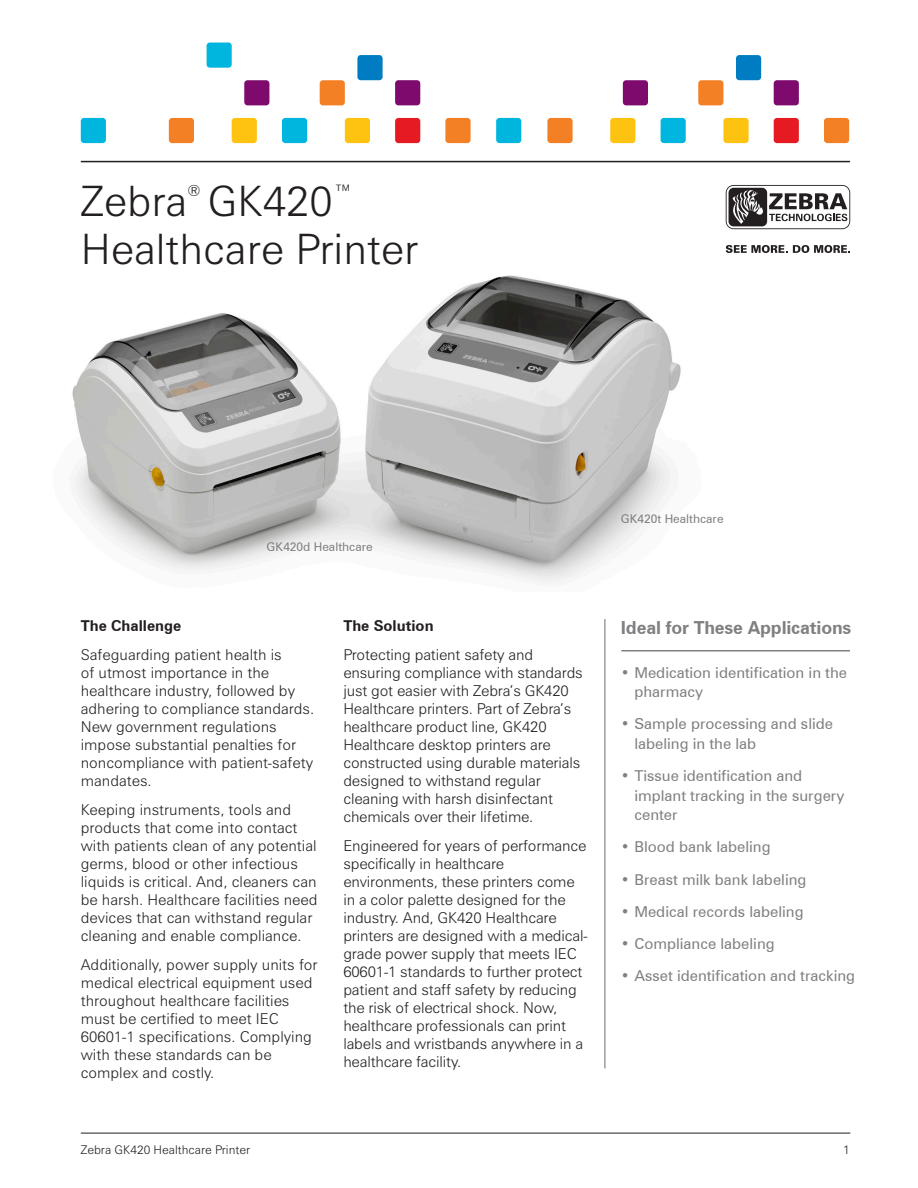
<style>
.page{position:relative;width:918px;height:1188px;background:#fff}
.page>*{position:absolute;margin:0;border:0;box-sizing:border-box;transform-origin:0 0}
._001_Main_Heading{font:300 42px/48px "Zurich BT";color:#231f20}
.t1{font:700 18px "Zurich BT";letter-spacing:-.01em;color:#808083}
._001_Main_Heading-2{font:300 15.75px "Zurich BT";color:#231f20}
._004_Datasheet_-_bod{font:300 15px/18px "Zurich BT";letter-spacing:-.01em;color:#231f20}
.t2{font:15px/19.5px "Zurich BT";color:#808083}
._004_Datasheet_-_bod-2{font:700 15px "Zurich BT";color:#231f20}
.t3{font:12px "Zurich BT";color:#808083}
._020_Document_Footer{font:300 12px "Zurich BT";color:#231f20}
</style>
<div class="page">
<hr style="left:81px;top:1133px;width:769px;height:1px;background:#231f20">
<img style="left:72px;top:275px;width:609px;height:307px">
<div style="left:357px;top:55px;width:26px;height:25px;background:#007cc2;border-radius:3px"></div>
<div style="left:232px;top:118px;width:25px;height:25px;background:#fec210;border-radius:3px"></div>
<div style="left:345px;top:118px;width:25px;height:25px;background:#fec210;border-radius:3px"></div>
<div style="left:320px;top:80px;width:25px;height:25px;background:#f48026;border-radius:3px"></div>
<div style="left:445px;top:118px;width:26px;height:25px;background:#f48026;border-radius:3px"></div>
<div style="left:169px;top:118px;width:25px;height:25px;background:#f48026;border-radius:3px"></div>
<div style="left:207px;top:43px;width:25px;height:25px;background:#00b6de;border-radius:3px"></div>
<div style="left:282px;top:118px;width:25px;height:25px;background:#00b6de;border-radius:3px"></div>
<div style="left:81px;top:118px;width:25px;height:25px;background:#00b6de;border-radius:3px"></div>
<div style="left:244px;top:80px;width:25px;height:25px;background:#7e0a6d;border-radius:3px"></div>
<div style="left:395px;top:80px;width:25px;height:25px;background:#7e0a6d;border-radius:3px"></div>
<div style="left:395px;top:118px;width:25px;height:25px;background:#e51a23;border-radius:3px"></div>
<div style="left:736px;top:55px;width:25px;height:25px;background:#007cc2;border-radius:3px"></div>
<div style="left:610px;top:118px;width:25px;height:25px;background:#fec210;border-radius:3px"></div>
<div style="left:723px;top:118px;width:26px;height:25px;background:#fec210;border-radius:3px"></div>
<div style="left:698px;top:80px;width:25px;height:25px;background:#f48026;border-radius:3px"></div>
<div style="left:824px;top:118px;width:25px;height:25px;background:#f48026;border-radius:3px"></div>
<div style="left:547px;top:118px;width:26px;height:25px;background:#f48026;border-radius:3px"></div>
<div style="left:661px;top:118px;width:25px;height:25px;background:#00b6de;border-radius:3px"></div>
<div style="left:496px;top:118px;width:25px;height:25px;background:#00b6de;border-radius:3px"></div>
<div style="left:623px;top:80px;width:25px;height:25px;background:#7e0a6d;border-radius:3px"></div>
<div style="left:774px;top:80px;width:25px;height:25px;background:#7e0a6d;border-radius:3px"></div>
<div style="left:774px;top:118px;width:25px;height:25px;background:#e51a23;border-radius:3px"></div>
<hr style="left:81px;top:161px;width:769px;height:1px;background:#231f20">
<svg style="left:726px;top:245px;width:124px;height:8px"></svg>
<svg style="left:726px;top:185px;width:124px;height:44px"></svg>
<hr style="left:605px;top:619px;width:1px;height:449px;background:#6c6d70">
<hr style="left:621px;top:650px;width:229px;height:1px;background:#808083">
<p class="_001_Main_Heading" style="left:81px;top:177px;width:339px;text-indent:127px">GK420<sup>™<br></sup>Healthcare Printer</p>
<p class="_001_Main_Heading" style="left:81px;top:177px;width:108px">Zebra</p>
<p class="_001_Main_Heading-2" style="left:187px;top:181px;width:15px">®</p>
<p class="t3" style="left:267px;top:540px;width:108px">GK420d Healthcare</p>
<p class="_004_Datasheet_-_bod-2" style="left:81px;top:617px;width:102px">The Challenge</p>
<p class="_004_Datasheet_-_bod" style="left:81px;top:646px;width:235px">Safeguarding patient health is<br>of utmost importance in the healthcare industry, followed by adhering to compliance standards.<br>New government regulations impose substantial penalties for noncompliance with patient-safety mandates.</p>
<p class="_004_Datasheet_-_bod" style="left:81px;top:801px;width:238px">Keeping instruments, tools and products that come into contact with patients clean of any potential germs, blood or other infectious liquids is critical. And, cleaners can be harsh. Healthcare facilities need devices that can withstand regular cleaning and enable compliance.</p>
<p class="_004_Datasheet_-_bod" style="left:81px;top:956px;width:238px">Additionally, power supply units for medical electrical equipment used throughout healthcare facilities must be certified to meet IEC<br>60601-1 specifications. Complying with these standards can be complex and costly.</p>
<p class="_004_Datasheet_-_bod-2" style="left:343px;top:617px;width:92px">The Solution</p>
<p class="_004_Datasheet_-_bod" style="left:343px;top:646px;width:241px">Protecting patient safety and ensuring compliance with standards just got easier with Zebra’s GK420<br>Healthcare printers. Part of Zebra’s healthcare product line, GK420<br>Healthcare desktop printers are constructed using durable materials designed to withstand regular cleaning with harsh disinfectant chemicals over their lifetime.</p>
<p class="_004_Datasheet_-_bod" style="left:343px;top:837px;width:246px">Engineered for years of performance specifically in healthcare environments, these printers come in a color palette designed for the industry. And, GK420 Healthcare printers are designed with a medical&shy;grade power supply that meets IEC 60601-1 standards to further protect patient and staff safety by reducing the risk of electrical shock. Now, healthcare professionals can print labels and wristbands anywhere in a healthcare facility.</p>
<p class="t3" style="left:621px;top:512px;width:104px">GK420t Healthcare</p>
<p class="t1" style="left:621px;top:616px;width:232px">Ideal for These Applications</p>
<p class="t2" style="left:634px;top:662px;width:214px;text-indent:-14px">• Medication identification in the pharmacy</p>
<p class="t2" style="left:634px;top:714px;width:200px;text-indent:-14px">• Sample processing and slide labeling in the lab</p>
<p class="t2" style="left:634px;top:766px;width:212px;text-indent:-14px">• Tissue identification and implant tracking in the surgery center</p>
<p class="t2" style="left:621px;top:837px;width:151px">• Blood bank labeling</p>
<p class="t2" style="left:621px;top:869px;width:187px">• Breast milk bank labeling</p>
<p class="t2" style="left:621px;top:902px;width:184px">• Medical records labeling</p>
<p class="t2" style="left:621px;top:934px;width:155px">• Compliance labeling</p>
<p class="t2" style="left:621px;top:966px;width:236px">• Asset identification and tracking</p>
<p class="_020_Document_Footer" style="left:81px;top:1142px;width:171px">Zebra GK420 Healthcare Printer</p>
<p class="_020_Document_Footer" style="left:843px;top:1142px;width:8px">1</p>
</div>
